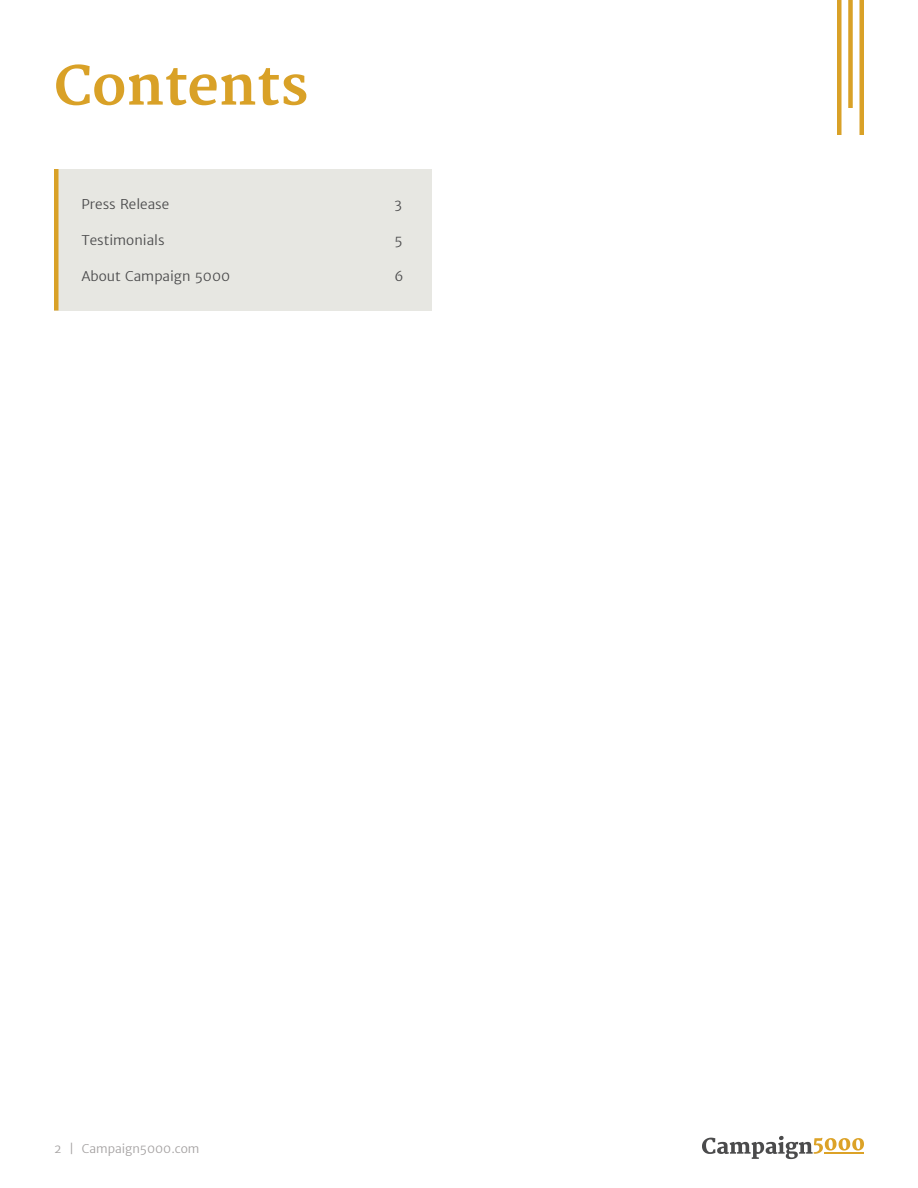
<style>
.page{position:relative;width:918px;height:1188px;background:#fff}
.page>*{position:absolute;margin:0;border:0;box-sizing:border-box;transform-origin:0 0}
.t1{font:700 54px "Merriweather";color:#d9a127}
.t2{font:300 13.5px "Merriweather Sans";color:#4b4b4c}
.t3{font:300 12px "Merriweather Sans";color:#a4a1a1}
</style>
<div class="page">
<div style="left:54px;top:169px;width:378px;height:141px;background:#e7e7e2"></div>
<hr style="left:54px;top:169px;width:4px;height:141px;background:#d9a127">
<svg style="left:702px;top:1136px;width:162px;height:23px"></svg>
<hr style="left:825px;top:1152px;width:39px;height:2px;background:#dca227">
<hr style="left:860px;top:0;width:4px;height:135px;background:#d9a127">
<div style="left:848px;top:0;width:5px;height:108px;background:#d9a127"></div>
<div style="left:837px;top:0;width:5px;height:135px;background:#d9a127"></div>
<h1 class="t1" style="left:54px;top:53px;width:256px">Contents</h1>
<p class="t2" style="left:81px;top:196px;width:89px">Press Release</p>
<p class="t2" style="left:395px;top:196px;width:9px">3</p>
<p class="t2" style="left:81px;top:232px;width:85px">Testimonials</p>
<p class="t2" style="left:395px;top:232px;width:10px">5</p>
<p class="t2" style="left:81px;top:268px;width:150px">About Campaign 5000</p>
<p class="t2" style="left:395px;top:268px;width:11px">6</p>
<p class="t3" style="left:54px;top:1142px;width:147px">2 | Campaign5000.com</p>
</div>
